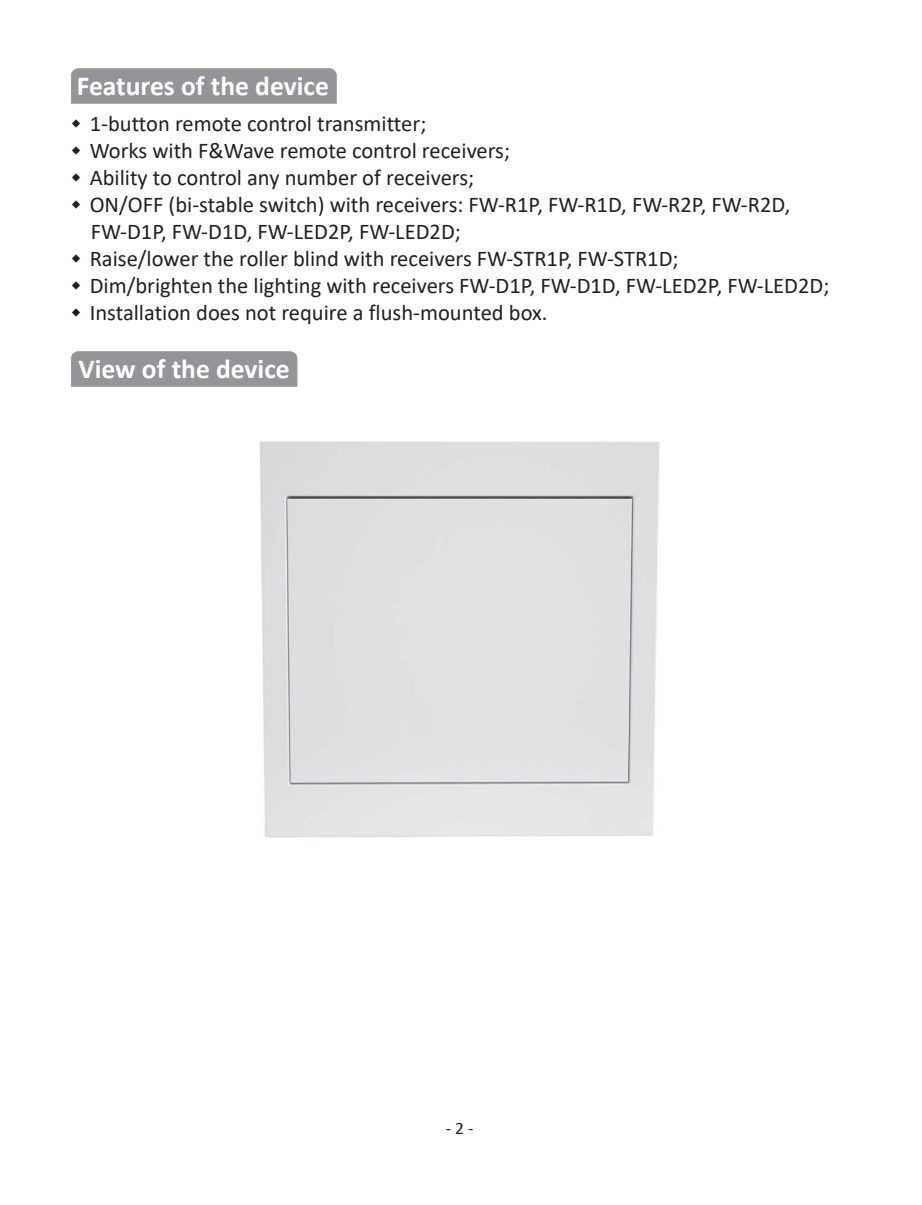
<style>
.page{position:relative;width:922px;height:1205px;background:#fff}
.page>*{position:absolute;margin:0;border:0;box-sizing:border-box;transform-origin:0 0}
.t1{font:700 27.5px "Calibri";color:#fff}
.t2{font:22.5px/27px "Calibri";color:#231f20}
.t3{font:17.5px "Calibri";color:#231f20}
</style>
<div class="page">
<div style="left:71px;top:68px;width:265px;height:36px;background:#939598"></div>
<div style="left:71px;top:351px;width:226px;height:36px;background:#939598"></div>
<div style="left:259px;top:441px;width:401px;height:397px;background:#dfe0e2"></div>
<p class="t1" style="left:77px;top:66px;width:253px">Features of the device</p>
<p class="t2" style="left:90px;top:109px;width:741px">1-button remote control transmitter;<br>Works with F&amp;Wave remote control receivers;<br>Ability to control any number of receivers;<br>ON/OFF (bi-stable switch) with receivers: FW-R1P, FW-R1D, FW-R2P, FW-R2D, FW-D1P, FW-D1D, FW-LED2P, FW-LED2D;<br>Raise/lower the roller blind with receivers FW-STR1P, FW-STR1D;<br>Dim/brighten the lighting with receivers FW-D1P, FW-D1D, FW-LED2P, FW-LED2D; Installation does not require a flush-mounted box.</p>
<p class="t1" style="left:78px;top:349px;width:213px">View of the device</p>
<p class="t3" style="left:446px;top:1116px;width:29px">- 2 -</p>
</div>
